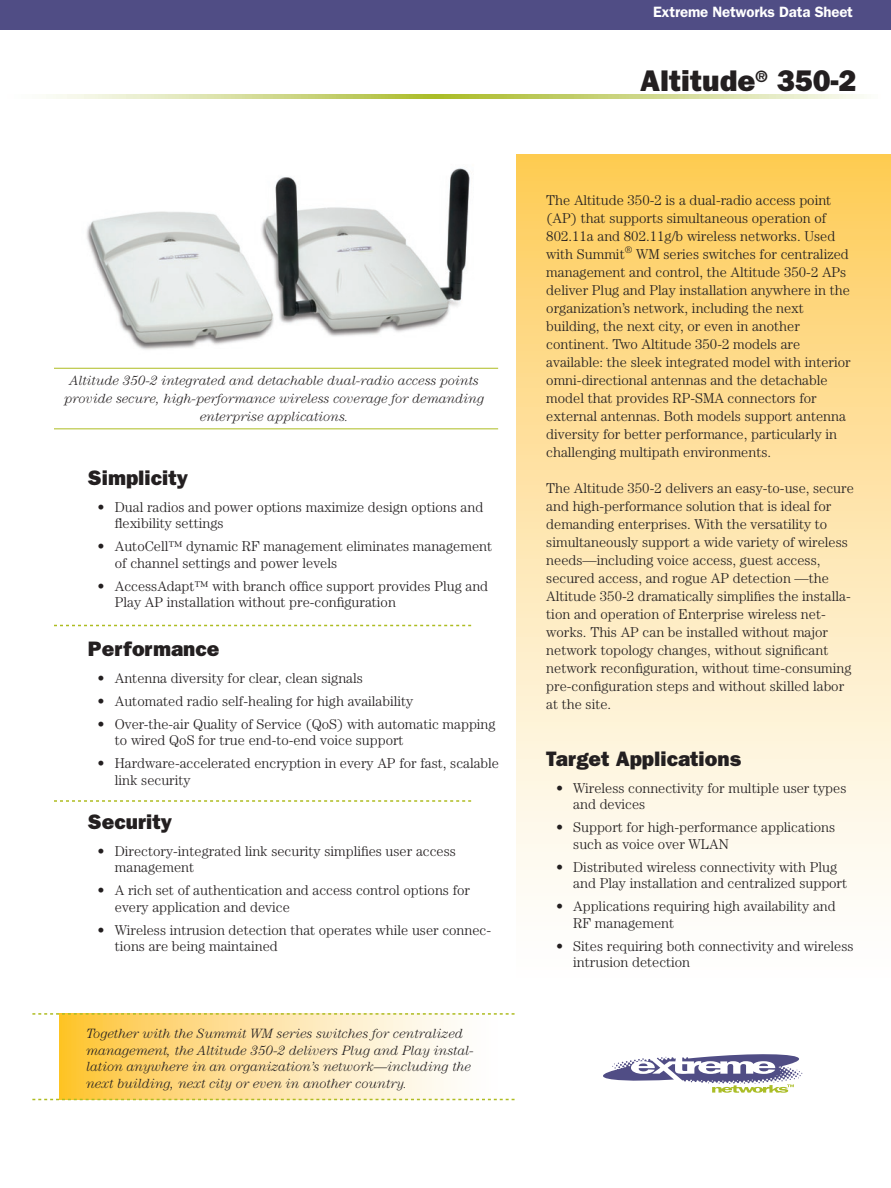
<style>
.page{position:relative;width:891px;height:1188px;background:#fff}
.page>*{position:absolute;margin:0;border:0;box-sizing:border-box;transform-origin:0 0}
.t1{font:800 30px "Franklin Gothic";color:#231f20}
.t2{font:800 21px "Franklin Gothic";color:#231f20}
.t3{font:600 15px "Franklin Gothic";letter-spacing:-.01em;color:#fff}
.t4{font:300 14.25px/18px "Century";color:#231f20}
.t5{font:italic 300 13.5px/16.5px "Century";color:#231f20;text-align:center}
</style>
<div class="page">
<svg style="left:60px;top:1015px;width:441px;height:84px;background:#fee3a4"></svg>
<div style="left:0;top:0;width:891px;height:29px;background:#504d85"></div>
<div style="left:516px;top:155px;width:374px;height:822px;background:linear-gradient(to bottom,#fecd5d,#feffff)"></div>
<hr style="left:54px;top:368px;width:444px;height:1px;background:#aebc21">
<hr style="left:54px;top:428px;width:444px;height:1px;background:#aebc21">
<svg style="left:54px;top:625px;width:417px;height:1px"></svg>
<svg style="left:54px;top:800px;width:417px;height:2px"></svg>
<svg style="left:32px;top:1099px;width:483px;height:1px"></svg>
<svg style="left:603px;top:1054px;width:199px;height:39px"></svg>
<svg style="left:46px;top:94px;width:818px;height:5px;background:#d2db92"></svg>
<svg style="left:32px;top:1013px;width:483px;height:2px"></svg>
<img style="left:86px;top:168px;width:384px;height:182px">
<p class="t5" style="left:65px;top:372px;width:421px;line-height:18px">Altitude 350-2 integrated and detachable dual-radio access points provide secure, high-performance wireless coverage for demanding enterprise applications.</p>
<h2 class="t2" style="left:88px;top:465px;width:102px">Simplicity</h2>
<p class="t4" style="left:115px;top:498px;width:370px;line-height:16.5px">Dual radios and power options maximize design options and flexibility settings</p>
<p class="t4" style="left:115px;top:538px;width:379px;line-height:16.5px">AutoCell™ dynamic RF management eliminates management of channel settings and power levels</p>
<p class="t4" style="left:115px;top:577px;width:375px;line-height:16.5px">AccessAdapt™ with branch office support provides Plug and<br>Play AP installation without pre-configuration</p>
<h2 class="t2" style="left:88px;top:636px;width:133px">Performance</h2>
<p class="t4" style="left:115px;top:666px;width:382px;line-height:23px">Antenna diversity for clear, clean signals<br>Automated radio self-healing for high availability<br>Over-the-air Quality of Service (QoS) with automatic mapping</p>
<p class="t4" style="left:115px;top:729px;width:386px;line-height:23px">to wired QoS for true end-to-end voice support<br>Hardware-accelerated encryption in every AP for fast, scalable</p>
<p class="t4" style="left:115px;top:771px;width:77px">link security</p>
<h2 class="t2" style="left:88px;top:809px;width:86px">Security</h2>
<p class="t4" style="left:115px;top:842px;width:342px;line-height:16.5px">Directory-integrated link security simplifies user access management</p>
<p class="t4" style="left:115px;top:882px;width:357px;line-height:16.5px">A rich set of authentication and access control options for every application and device</p>
<p class="t4" style="left:115px;top:921px;width:378px;line-height:16.5px">Wireless intrusion detection that operates while user connec&shy;tions are being maintained</p>
<p class="t4" style="left:98px;top:498px;width:9px">•</p>
<p class="t4" style="left:98px;top:537px;width:9px">•</p>
<p class="t4" style="left:98px;top:577px;width:9px">•</p>
<p class="t4" style="left:98px;top:666px;width:9px;line-height:23px;text-align:justify">• • •</p>
<p class="t4" style="left:98px;top:754px;width:9px">•</p>
<p class="t4" style="left:98px;top:841px;width:9px">•</p>
<p class="t4" style="left:98px;top:881px;width:9px">•</p>
<p class="t4" style="left:98px;top:920px;width:9px">•</p>
<p class="t5" style="left:86px;top:1025px;width:389px;text-align:left">Together with the Summit WM series switches for centralized management, the Altitude 350-2 delivers Plug and Play instal&shy;lation anywhere in an organization’s network—including the next building, next city or even in another country.</p>
<p class="t3" style="left:653px;top:3px;width:201px">Extreme Networks Data Sheet</p>
<h1 class="t1" style="left:640px;top:63px;width:218px">Altitude<sup>®</sup> 350-2</h1>
<p class="t4" style="left:546px;top:191px;width:306px">The Altitude 350-2 is a dual-radio access point (AP) that supports simultaneous operation of 802.11a and 802.11g/b wireless networks. Used with Summit<sup>®</sup> WM series switches for centralized management and control, the Altitude 350-2 APs deliver Plug and Play installation anywhere in the organization’s network, including the next building, the next city, or even in another continent. Two Altitude 350-2 models are available: the sleek integrated model with interior omni-directional antennas and the detachable model that provides RP-SMA connectors for external antennas. Both models support antenna diversity for better performance, particularly in challenging multipath environments.</p>
<p class="t4" style="left:546px;top:479px;width:309px">The Altitude 350-2 delivers an easy-to-use, secure and high-performance solution that is ideal for demanding enterprises. With the versatility to simultaneously support a wide variety of wireless needs-—including voice access, guest access, secured access, and rogue AP detection —the Altitude 350-2 dramatically simplifies the installa&shy;tion and operation of Enterprise wireless net&shy;works. This AP can be installed without major network topology changes, without significant network reconfiguration, without time-consuming pre-configuration steps and without skilled labor at the site.</p>
<h2 class="t2" style="left:546px;top:746px;width:196px">Target Applications</h2>
<p class="t4" style="left:573px;top:779px;width:275px;line-height:16.5px">Wireless connectivity for multiple user types and devices</p>
<p class="t4" style="left:573px;top:819px;width:263px;line-height:16.5px">Support for high-performance applications such as voice over WLAN</p>
<p class="t4" style="left:573px;top:858px;width:275px;line-height:16.5px">Distributed wireless connectivity with Plug and Play installation and centralized support</p>
<p class="t4" style="left:573px;top:898px;width:264px;line-height:16.5px">Applications requiring high availability and<br>RF management</p>
<p class="t4" style="left:573px;top:937px;width:282px;line-height:16.5px">Sites requiring both connectivity and wireless intrusion detection</p>
<p class="t4" style="left:556px;top:779px;width:9px">•</p>
<p class="t4" style="left:556px;top:818px;width:9px">•</p>
<p class="t4" style="left:556px;top:858px;width:9px">•</p>
<p class="t4" style="left:556px;top:897px;width:9px">•</p>
<p class="t4" style="left:556px;top:937px;width:9px">•</p>
</div>
